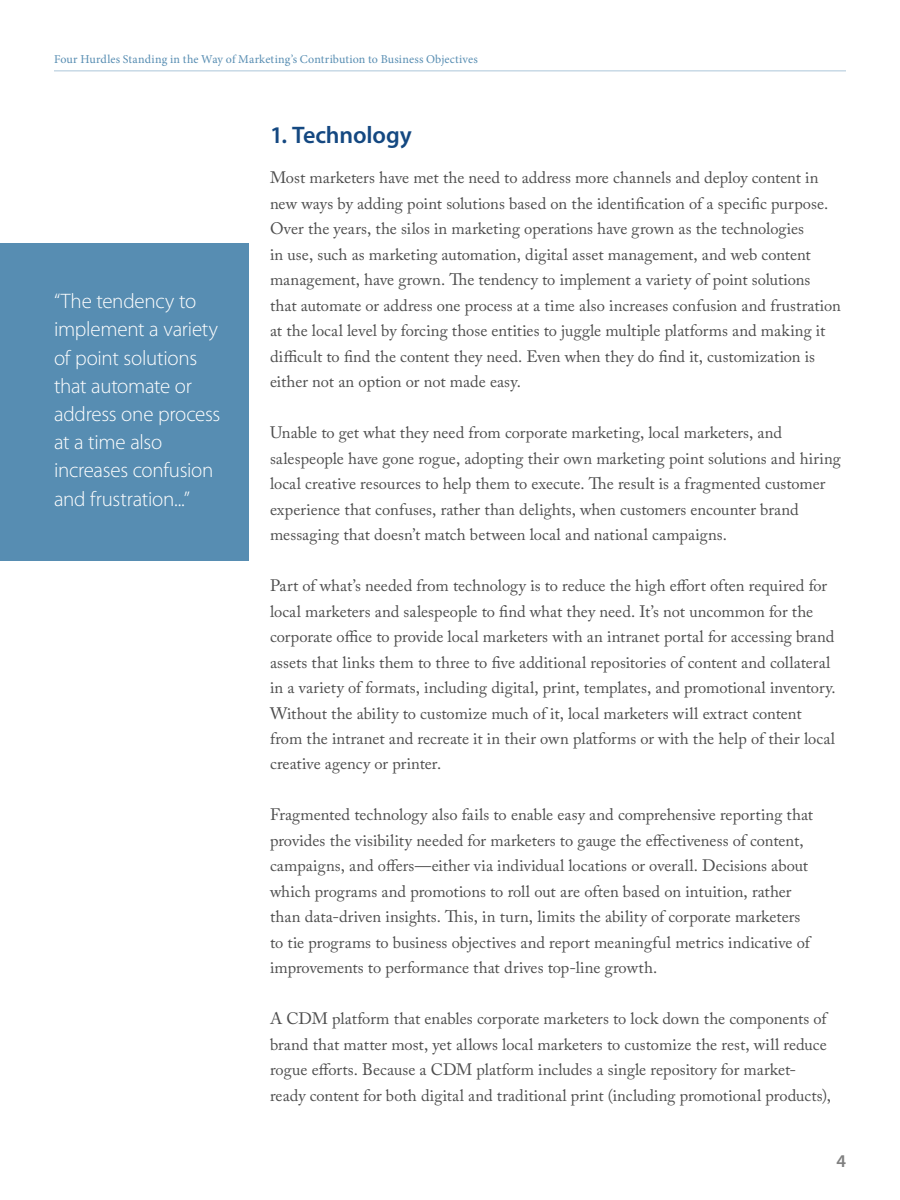
<style>
.page{position:relative;width:900px;height:1200px;background:#fff}
.page>*{position:absolute;margin:0;border:0;box-sizing:border-box;transform-origin:0 0}
.t1{font:600 24px "Myriad Pro";letter-spacing:-.005em;color:#144881}
.t2{font:300 21px/28.2px "Myriad Pro";letter-spacing:-.01em;color:#fff}
.t3{font:600 18px "Myriad Pro";color:#808080}
.t4{font:16.5px/25.5px "Adobe Caslon Pro";color:#4d4d4d}
.t5{font:12px "Minion Pro";letter-spacing:.01em;color:#578db2}
</style>
<div class="page">
<div style="left:0;top:243px;width:249px;height:318px;background:#578db2"></div>
<hr style="left:54px;top:70px;width:792px;height:1px;background:#578db2">
<p class="t5" style="left:54px;top:51px;width:425px">Four Hurdles Standing in the Way of Marketing’s Contribution to Business Objectives</p>
<p class="t2" style="left:54px;top:287px;width:168px">“The tendency to implement a variety of point solutions that automate or address one process at a time also increases confusion and frustration...”</p>
<h1 class="t1" style="left:270px;top:119px;width:143px">1. Technology</h1>
<p class="t4" style="left:270px;top:165px;width:572px">Most marketers have met the need to address more channels and deploy content in new ways by adding point solutions based on the identification of a specific purpose.<br>Over the years, the silos in marketing operations have grown as the technologies<br>in use, such as marketing automation, digital asset management, and web content management, have grown. The tendency to implement a variety of point solutions that automate or address one process at a time also increases confusion and frustration at the local level by forcing those entities to juggle multiple platforms and making it difficult to find the content they need. Even when they do find it, customization is either not an option or not made easy.</p>
<p class="t4" style="left:270px;top:420px;width:572px">Unable to get what they need from corporate marketing, local marketers, and salespeople have gone rogue, adopting their own marketing point solutions and hiring local creative resources to help them to execute. The result is a fragmented customer experience that confuses, rather than delights, when customers encounter brand messaging that doesn’t match between local and national campaigns.</p>
<p class="t4" style="left:270px;top:573px;width:567px">Part of what’s needed from technology is to reduce the high effort often required for local marketers and salespeople to find what they need. It’s not uncommon for the corporate office to provide local marketers with an intranet portal for accessing brand assets that links them to three to five additional repositories of content and collateral in a variety of formats, including digital, print, templates, and promotional inventory.<br>Without the ability to customize much of it, local marketers will extract content from the intranet and recreate it in their own platforms or with the help of their local creative agency or printer.</p>
<p class="t4" style="left:270px;top:802px;width:545px">Fragmented technology also fails to enable easy and comprehensive reporting that provides the visibility needed for marketers to gauge the effectiveness of content, campaigns, and offers—either via individual locations or overall. Decisions about which programs and promotions to roll out are often based on intuition, rather than data-driven insights. This, in turn, limits the ability of corporate marketers to tie programs to business objectives and report meaningful metrics indicative of improvements to performance that drives top-line growth.</p>
<p class="t4" style="left:270px;top:1006px;width:563px">A CDM platform that enables corporate marketers to lock down the components of brand that matter most, yet allows local marketers to customize the rest, will reduce rogue efforts. Because a CDM platform includes a single repository for market&shy;ready content for both digital and traditional print (including promotional products),</p>
<p class="t3" style="left:836px;top:1150px;width:11px">4</p>
</div>
